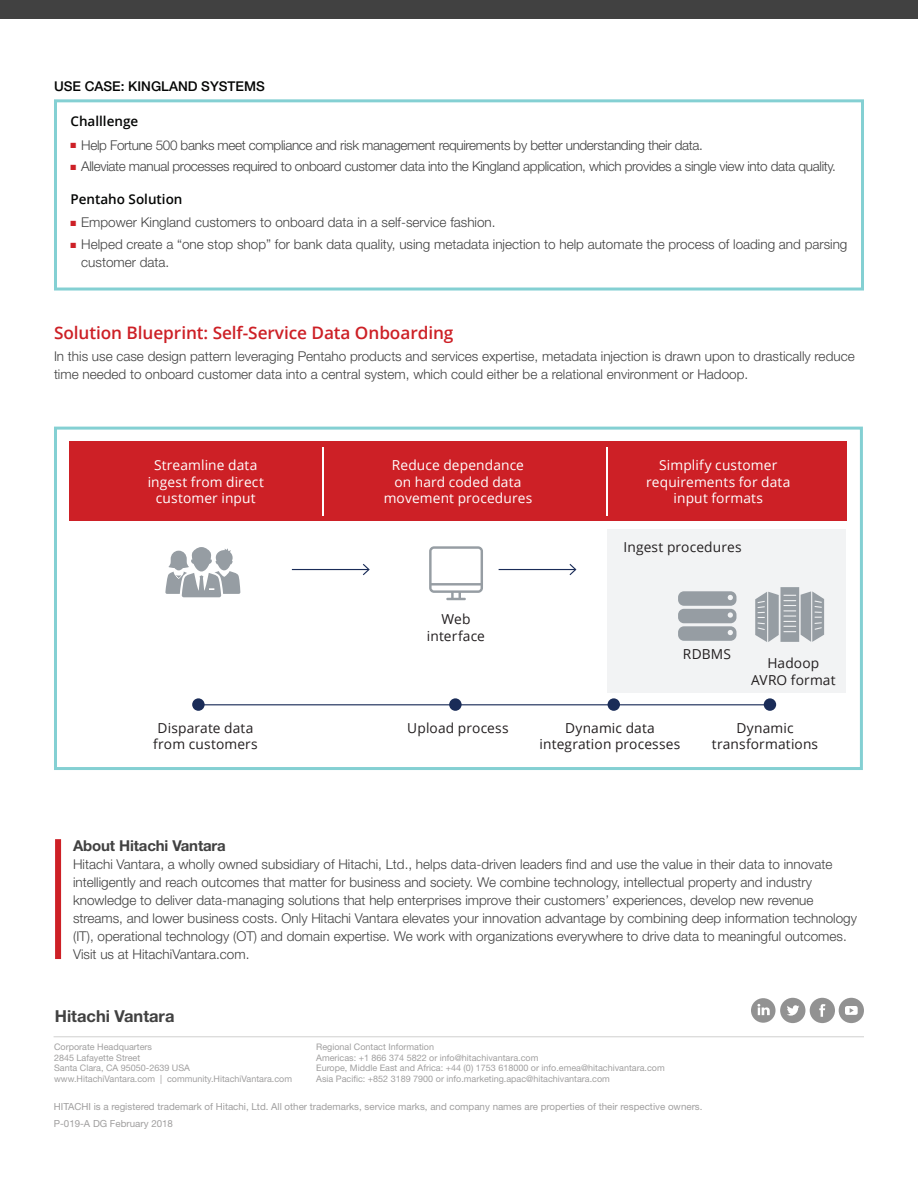
<style>
.page{position:relative;width:918px;height:1188px;background:#fff}
.page>*{position:absolute;margin:0;border:0;box-sizing:border-box;transform-origin:0 0}
.t1{font:600 17.25px "Open Sans";letter-spacing:-.005em;color:#cd2026}
.t2{font:700 16.5px "Helvetica Neue LT Std";color:#414141}
.t3{font:700 15px "Helvetica Neue LT Std";letter-spacing:-.01em;color:#414141}
.t4{font:13.8px/16.8px "Open Sans";letter-spacing:.01em;color:#231f20;text-align:center}
.t5{font:13.8px/16.8px "Open Sans";letter-spacing:.01em;color:#fff;text-align:center}
.t6{font:300 13.5px/18px "Helvetica Neue LT Std";color:#414141}
.t7{font:300 13.5px "Helvetica Neue LT Std";letter-spacing:-.025em;color:#414141}
.t8{font:600 13.5px "Open Sans";color:#040504}
.t9{font:500 13.5px "Helvetica Neue LT Std";color:#040504}
.t10{font:9.75px/16.5px "Helvetica Neue LT Std";color:#a09f9f}
.t11{font:9px/10.8px "Helvetica Neue LT Std";color:#a09f9f}
.s1{color:#cd2026}
</style>
<div class="page">
<div style="left:0;top:0;width:918px;height:18px;background:#414141"></div>
<hr style="left:54px;top:1036px;width:810px;height:1px;background:#d0d0cf">
<div style="left:810px;top:998px;width:25px;height:25px;background:#929292;border-radius:50%"></div>
<svg style="left:819px;top:1004px;width:6px;height:13px"></svg>
<svg style="left:751px;top:998px;width:25px;height:25px"></svg>
<svg style="left:757px;top:1004px;width:13px;height:11px"></svg>
<div style="left:780px;top:998px;width:25px;height:25px;background:#929292;border-radius:50%"></div>
<svg style="left:787px;top:1005px;width:12px;height:11px"></svg>
<div style="left:839px;top:998px;width:25px;height:25px;background:#929292;border-radius:50%"></div>
<svg style="left:845px;top:1006px;width:13px;height:9px"></svg>
<div style="left:54px;top:99px;width:810px;height:192px;border:3px solid #84d0d3"></div>
<div style="left:54px;top:427px;width:809px;height:343px;border:3px solid #84d0d3"></div>
<div style="left:69px;top:441px;width:778px;height:80px;background:#cd2026"></div>
<div style="left:608px;top:529px;width:238px;height:163px;background:#f2f3f4"></div>
<hr style="left:322px;top:448px;width:1px;height:68px;background:#fff">
<hr style="left:606px;top:448px;width:2px;height:68px;background:#fff">
<hr style="left:201px;top:704px;width:575px;height:1px;background:#1a2c58">
<hr style="left:499px;top:569px;width:77px;height:1px;background:#1a2c58">
<svg style="left:568px;top:564px;width:9px;height:12px"></svg>
<hr style="left:292px;top:569px;width:77px;height:1px;background:#1a2c58">
<svg style="left:362px;top:564px;width:8px;height:12px"></svg>
<svg style="left:429px;top:546px;width:54px;height:54px"></svg>
<svg style="left:678px;top:591px;width:58px;height:50px;background:#a6acb1"></svg>
<svg style="left:755px;top:587px;width:69px;height:55px"></svg>
<svg style="left:165px;top:547px;width:75px;height:50px"></svg>
<div style="left:192px;top:698px;width:13px;height:13px;background:#1a2c58;border-radius:50%"></div>
<div style="left:449px;top:698px;width:13px;height:13px;background:#1a2c58;border-radius:50%"></div>
<div style="left:608px;top:698px;width:12px;height:13px;background:#1a2c58;border-radius:50%"></div>
<div style="left:764px;top:698px;width:12px;height:13px;background:#1a2c58;border-radius:50%"></div>
<div style="left:55px;top:839px;width:6px;height:120px;background:#cd2026"></div>
<p class="t9" style="left:54px;top:78px;width:212px">USE CASE: KINGLAND SYSTEMS</p>
<p class="t8" style="left:70px;top:112px;width:69px">Challlenge</p>
<p class="t7" style="left:71px;top:137px;width:634px"><span class="s1">■</span> Help Fortune 500 banks meet compliance and risk management requirements by better understanding their data.</p>
<p class="t7" style="left:71px;top:158px;width:767px"><span class="s1">■</span> Alleviate manual processes required to onboard customer data into the Kingland application, which provides a single view into data quality.</p>
<p class="t8" style="left:70px;top:190px;width:114px">Pentaho Solution</p>
<p class="t6" style="left:71px;top:213px;width:427px"><span class="s1">■</span> Empower Kingland customers to onboard data in a self-service fashion.</p>
<p class="t6" style="left:81px;top:235px;width:768px;text-indent:-11px"><span class="s1">■</span> Helped create a “one stop shop” for bank data quality, using metadata injection to help automate the process of loading and parsing customer data.</p>
<p class="t1" style="left:54px;top:321px;width:401px">Solution Blueprint: Self-Service Data Onboarding</p>
<p class="t6" style="left:54px;top:347px;width:802px">In this use case design pattern leveraging Pentaho products and services expertise, metadata injection is drawn upon to drastically reduce time needed to onboard customer data into a central system, which could either be a relational environment or Hadoop.</p>
<p class="t5" style="left:148px;top:456px;width:118px">Streamline data ingest from direct customer input</p>
<p class="t5" style="left:384px;top:456px;width:150px">Reduce dependance on hard coded data movement procedures</p>
<p class="t4" style="left:427px;top:610px;width:60px">Web interface</p>
<p class="t5" style="left:646px;top:456px;width:146px">Simplify customer requirements for data input formats</p>
<p class="t4" style="left:624px;top:539px;width:119px">Ingest procedures</p>
<p class="t4" style="left:683px;top:645px;width:50px">RDBMS</p>
<p class="t4" style="left:751px;top:654px;width:86px">Hadoop<br>AVRO format</p>
<p class="t4" style="left:153px;top:719px;width:106px">Disparate data from customers</p>
<p class="t4" style="left:407px;top:719px;width:103px">Upload process</p>
<p class="t4" style="left:540px;top:719px;width:142px">Dynamic data integration processes</p>
<p class="t4" style="left:712px;top:719px;width:108px">Dynamic transformations</p>
<p class="t3" style="left:73px;top:836px;width:154px">About Hitachi Vantara</p>
<p class="t6" style="left:73px;top:855px;width:785px">Hitachi Vantara, a wholly owned subsidiary of Hitachi, Ltd., helps data-driven leaders find and use the value in their data to innovate intelligently and reach outcomes that matter for business and society. We combine technology, intellectual property and industry knowledge to deliver data-managing solutions that help enterprises improve their customers’ experiences, develop new revenue streams, and lower business costs. Only Hitachi Vantara elevates your innovation advantage by combining deep information technology (IT), operational technology (OT) and domain expertise. We work with organizations everywhere to drive data to meaningful outcomes.<br>Visit us at HitachiVantara.com.</p>
<p class="t2" style="left:55px;top:1006px;width:121px">Hitachi Vantara</p>
<p class="t11" style="left:54px;top:1041px;width:240px">Corporate Headquarters<br>2845 Lafayette Street<br>Santa Clara, CA 95050-2639 USA www.HitachiVantara.com | community.HitachiVantara.com</p>
<p class="t11" style="left:316px;top:1041px;width:350px">Regional Contact Information<br>Americas: +1 866 374 5822 or info@hitachivantara.com<br>Europe, Middle East and Africa: +44 (0) 1753 618000 or info.emea@hitachivantara.com Asia Pacific: +852 3189 7900 or info.marketing.apac@hitachivantara.com</p>
<p class="t10" style="left:54px;top:1098px;width:650px">HITACHI is a registered trademark of Hitachi, Ltd. All other trademarks, service marks, and company names are properties of their respective owners.<br>P-019-A DG February 2018</p>
</div>
